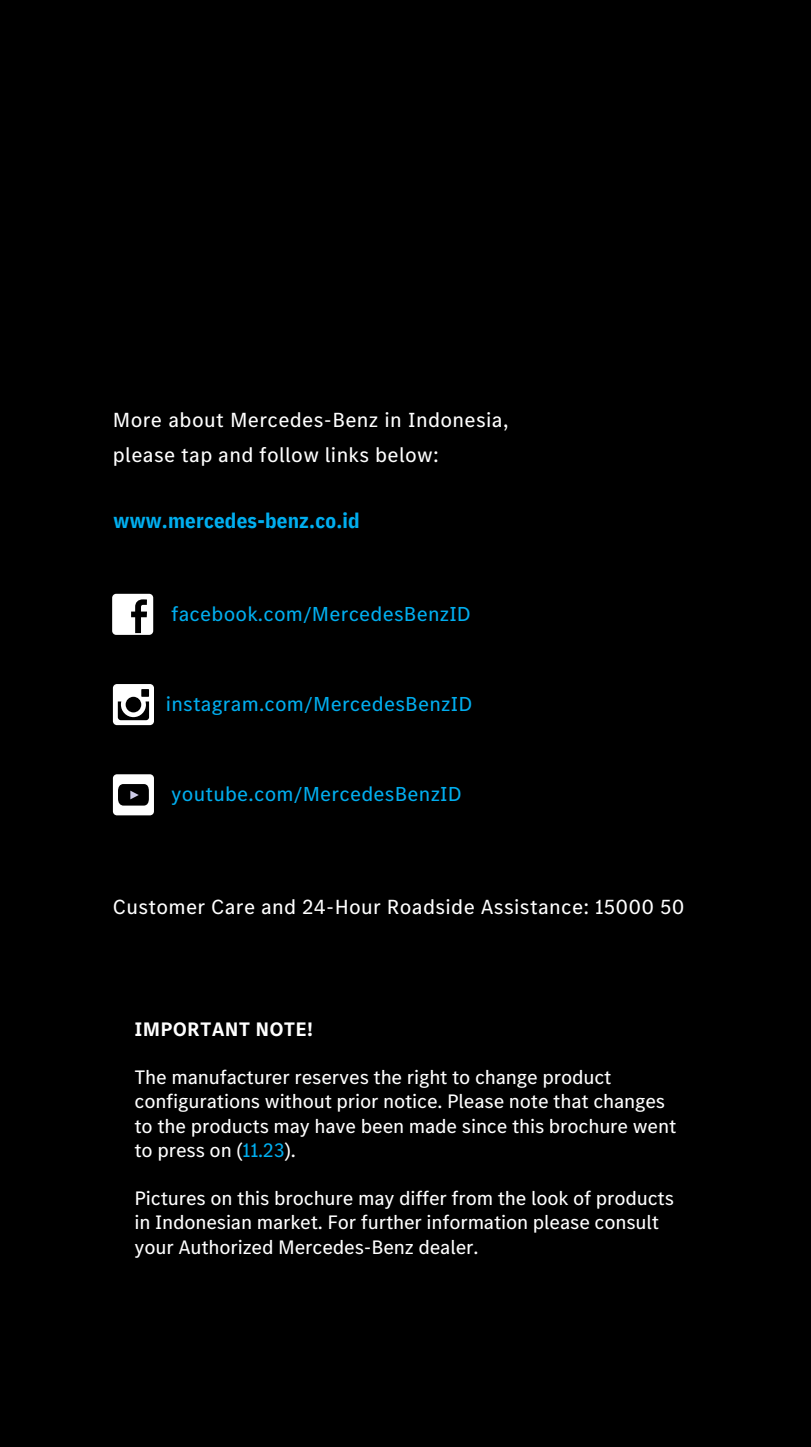
<style>
.page{position:relative;width:811px;height:1447px;background:#fff}
.page>*{position:absolute;margin:0;border:0;box-sizing:border-box;transform-origin:0 0}
.t1{font:21.23px/35.4px "MB Corpo S Text";letter-spacing:.015em;color:#fff}
.t2{font:21px "MB Corpo S Text";letter-spacing:.01em;color:#00aeef}
.t3{font:700 21px "IBM Plex Sans Cond";letter-spacing:.01em;color:#00aeef}
.t4{font:20.25px/24.2px "MB Corpo S Text";letter-spacing:-.01em;color:#fff}
.t5{font:700 20.25px "MB Corpo S Text";letter-spacing:.01em;color:#fff}
.s1{color:#00aeef}
</style>
<div class="page">
<div style="left:0;top:0;width:810px;height:1446px;background:#000"></div>
<svg style="left:112px;top:593px;width:41px;height:42px;background:#cdcdcd"></svg>
<svg style="left:113px;top:684px;width:41px;height:41px"></svg>
<svg style="left:113px;top:774px;width:41px;height:41px"></svg>
<p class="t1" style="left:113px;top:401px;width:397px">More about Mercedes-Benz in Indonesia, please tap and follow links below:</p>
<p class="t3" style="left:114px;top:507px;width:248px">www.mercedes-benz.co.id</p>
<p class="t2" style="left:171px;top:599px;width:301px">facebook.com/MercedesBenzID</p>
<p class="t2" style="left:166px;top:690px;width:308px">instagram.com/MercedesBenzID</p>
<p class="t2" style="left:171px;top:780px;width:292px">youtube.com/MercedesBenzID</p>
<p class="t1" style="left:113px;top:888px;width:573px">Customer Care and 24-Hour Roadside Assistance: 15000 50</p>
<p class="t5" style="left:134px;top:1015px;width:180px">IMPORTANT NOTE!</p>
<p class="t4" style="left:134px;top:1064px;width:543px">The manufacturer reserves the right to change product configurations without prior notice. Please note that changes to the products may have been made since this brochure went to press on (<span class="s1">11.23</span>).</p>
<p class="t4" style="left:134px;top:1185px;width:541px">Pictures on this brochure may differ from the look of products in Indonesian market. For further information please consult your Authorized Mercedes-Benz dealer.</p>
</div>
